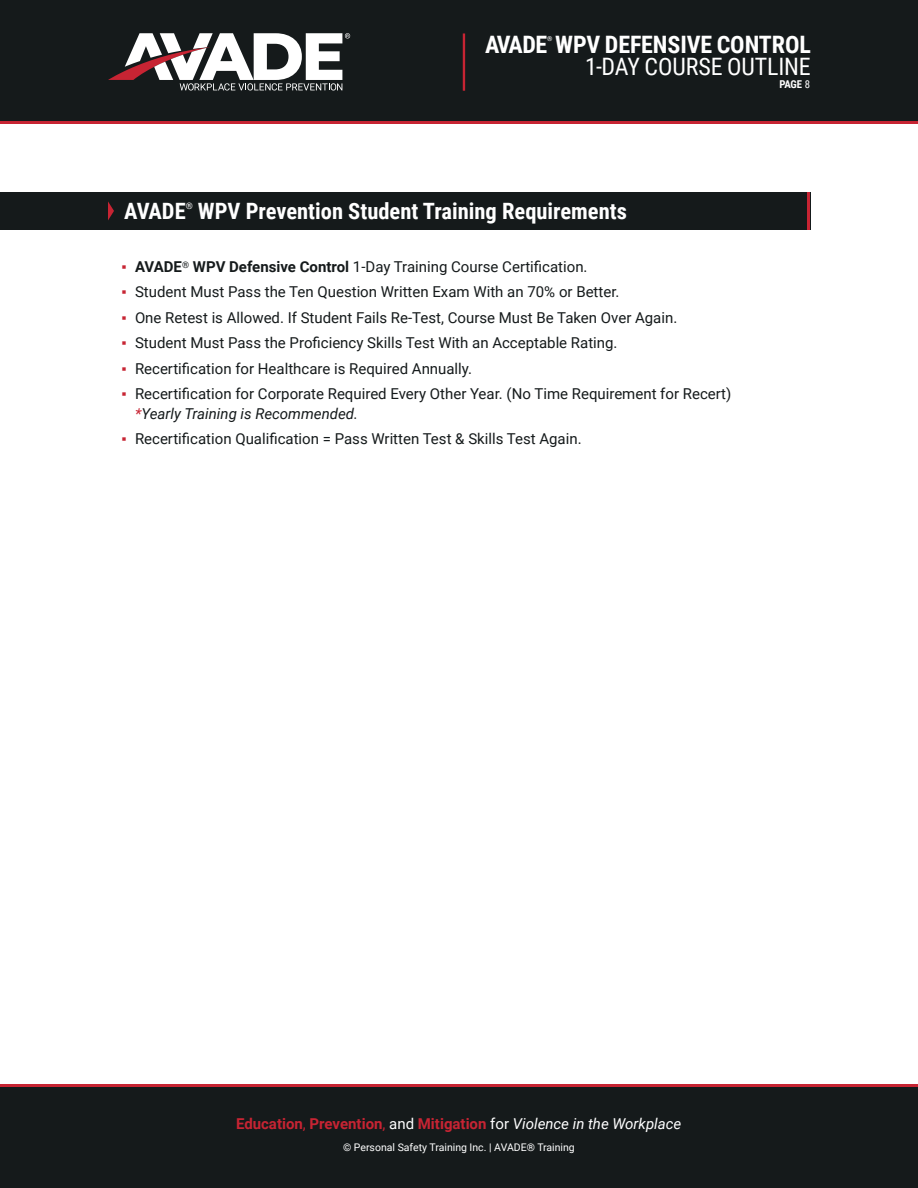
<style>
.page{position:relative;width:918px;height:1188px;background:#fff}
.page>*{position:absolute;margin:0;border:0;box-sizing:border-box;transform-origin:0 0}
.t1{font:700 24px "Roboto Condensed";letter-spacing:-.005em;color:#fff}
.t2{font:24px "Roboto Condensed";letter-spacing:-.005em;color:#fff}
.t3{font:700 22.5px "Roboto Condensed";color:#fff}
.t4{font:15px/19.5px "Roboto";color:#151a1b}
.t5{font:700 15px "Roboto";color:#c72433}
.t6{font:700 10.8px "Roboto Condensed";color:#fff}
.t7{font:10.5px "Roboto";color:#fff}
.t8{font:9px "Roboto";color:#fff}
.t9{font:700 6.75px "Roboto Condensed";color:#fff}
.s1{font-family:"Arial";color:#c72433}
.s2{font-weight:700}
.s3{font-style:italic;color:#c72433}
.s4{font-style:italic}
.s5{font-weight:400}
.s6{font-weight:400;color:#fff}
.s7{font-weight:400;font-style:italic;color:#fff}
</style>
<div class="page">
<div style="left:0;top:10px;width:918px;height:114px;background:#c72433"></div>
<div style="left:0;top:0;width:918px;height:121px;background:#151a1b"></div>
<svg style="left:108px;top:33px;width:242px;height:58px"></svg>
<hr style="left:463px;top:33px;width:2px;height:58px;background:#c72433">
<div style="left:0;top:1084px;width:918px;height:62px;background:#c72433"></div>
<div style="left:0;top:1087px;width:918px;height:101px;background:#151a1b"></div>
<div style="left:0;top:192px;width:810px;height:38px;background:#151a1b"></div>
<svg style="left:108px;top:201px;width:6px;height:19px"></svg>
<hr style="left:808px;top:192px;width:2px;height:38px;background:#c72433">
<h1 class="t1" style="left:485px;top:27px;width:327px">AVADE WPV DEFENSIVE CONTROL</h1>
<p class="t9" style="left:547px;top:34px;width:7px">®</p>
<h1 class="t2" style="left:585px;top:50px;width:227px">1-DAY COURSE OUTLINE</h1>
<p class="t3" style="left:124px;top:196px;width:63px">AVADE</p>
<p class="t8" style="left:186px;top:199px;width:9px">®</p>
<p class="t3" style="left:198px;top:196px;width:430px">WPV Prevention Student Training Requirements</p>
<p class="t4" style="left:122px;top:256px;width:468px"><span class="s1">▪</span> <span class="s2">AVADE</span><sup>®</sup> <span class="s2">WPV Defensive Control</span> 1-Day Training Course Certification.</p>
<p class="t4" style="left:122px;top:281px;width:499px"><span class="s1">▪</span> Student Must Pass the Ten Question Written Exam With an 70% or Better.</p>
<p class="t4" style="left:122px;top:307px;width:557px"><span class="s1">▪</span> One Retest is Allowed. If Student Fails Re-Test, Course Must Be Taken Over Again.</p>
<p class="t4" style="left:122px;top:332px;width:498px"><span class="s1">▪</span> Student Must Pass the Proficiency Skills Test With an Acceptable Rating.</p>
<p class="t4" style="left:122px;top:358px;width:352px"><span class="s1">▪</span> Recertification for Healthcare is Required Annually.</p>
<p class="t4" style="left:135px;top:383px;width:598px;text-indent:-14px"><span class="s1">▪</span> Recertification for Corporate Required Every Other Year. (No Time Requirement for Recert) <span class="s3">*</span><span class="s4">Yearly Training is Recommended.</span></p>
<p class="t4" style="left:122px;top:428px;width:462px"><span class="s1">▪</span> Recertification Qualification = Pass Written Test &amp; Skills Test Again.</p>
<p class="t6" style="left:779px;top:77px;width:32px">PAGE <span class="s5">8</span></p>
<p class="t5" style="left:236px;top:1113px;width:447px">Education<span class="s5">,</span> Prevention<span class="s5">,</span> <span class="s6">and</span> Mitigation <span class="s6">for</span> <span class="s7">Violence in the Workplace</span></p>
<p class="t7" style="left:343px;top:1139px;width:233px">© Personal Safety Training Inc. | AVADE® Training</p>
</div>
